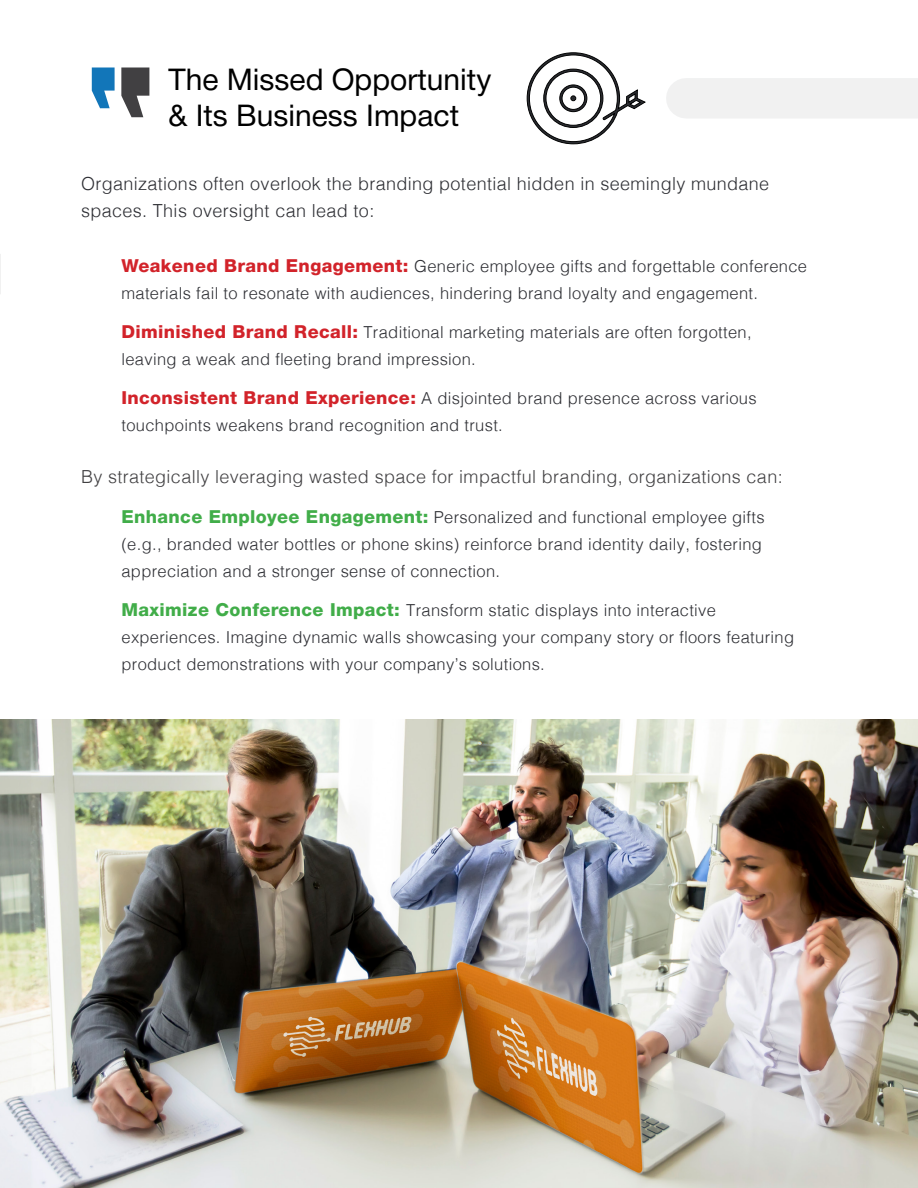
<style>
.page{position:relative;width:918px;height:1188px;background:#fff}
.page>*{position:absolute;margin:0;border:0;box-sizing:border-box;transform-origin:0 0}
.t1{font:30px/36px "Helvetica Neue";color:#000}
.t2{font:300 18px/27px "Helvetica";letter-spacing:.02em;color:#2d2e33}
.t3{font:300 18px "Helvetica";letter-spacing:.02em;color:#414042}
.t4{font:300 16.5px/27px "Helvetica";letter-spacing:.02em;color:#2d2e33}
.s1{font-family:"Helvetica Neue";font-weight:800;font-size:18px;color:#d2232a}
.s2{font-family:"Helvetica Neue";font-weight:800;font-size:18px;color:#41ad49}
</style>
<div class="page">
<svg style="left:121px;top:68px;width:28px;height:49px"></svg>
<svg style="left:92px;top:68px;width:23px;height:40px"></svg>
<img style="left:1px;top:719px;width:916px;height:468px">
<svg style="left:526px;top:52px;width:120px;height:93px"></svg>
<div style="left:686px;top:78px;width:231px;height:41px;background:#f1f1f1"></div>
<div style="left:0;top:254px;width:27px;height:40px;background:#f1f1f1"></div>
<div style="left:1px;top:220px;width:63px;height:116px;background:#fff"></div>
<h1 class="t1" style="left:168px;top:63px;width:324px">The Missed Opportunity &amp; Its Business Impact</h1>
<p class="t2" style="left:81px;top:168px;width:690px">Organizations often overlook the branding potential hidden in seemingly mundane spaces. This oversight can lead to:</p>
<p class="t4" style="left:121px;top:251px;width:687px"><span class="s1">Weakened Brand Engagement:</span> Generic employee gifts and forgettable conference materials fail to resonate with audiences, hindering brand loyalty and engagement.</p>
<p class="t4" style="left:121px;top:317px;width:632px"><span class="s1">Diminished Brand Recall:</span> Traditional marketing materials are often forgotten, leaving a weak and fleeting brand impression.</p>
<p class="t4" style="left:122px;top:383px;width:637px"><span class="s1">Inconsistent Brand Experience:</span> A disjointed brand presence across various touchpoints weakens brand recognition and trust.</p>
<p class="t3" style="left:81px;top:461px;width:703px">By strategically leveraging wasted space for impactful branding, organizations can:</p>
<p class="t4" style="left:121px;top:503px;width:645px"><span class="s2">Enhance Employee Engagement:</span> Personalized and functional employee gifts (e.g., branded water bottles or phone skins) reinforce brand identity daily, fostering appreciation and a stronger sense of connection.</p>
<p class="t4" style="left:122px;top:596px;width:674px"><span class="s2">Maximize Conference Impact:</span> Transform static displays into interactive experiences. Imagine dynamic walls showcasing your company story or floors featuring product demonstrations with your company’s solutions.</p>
</div>
